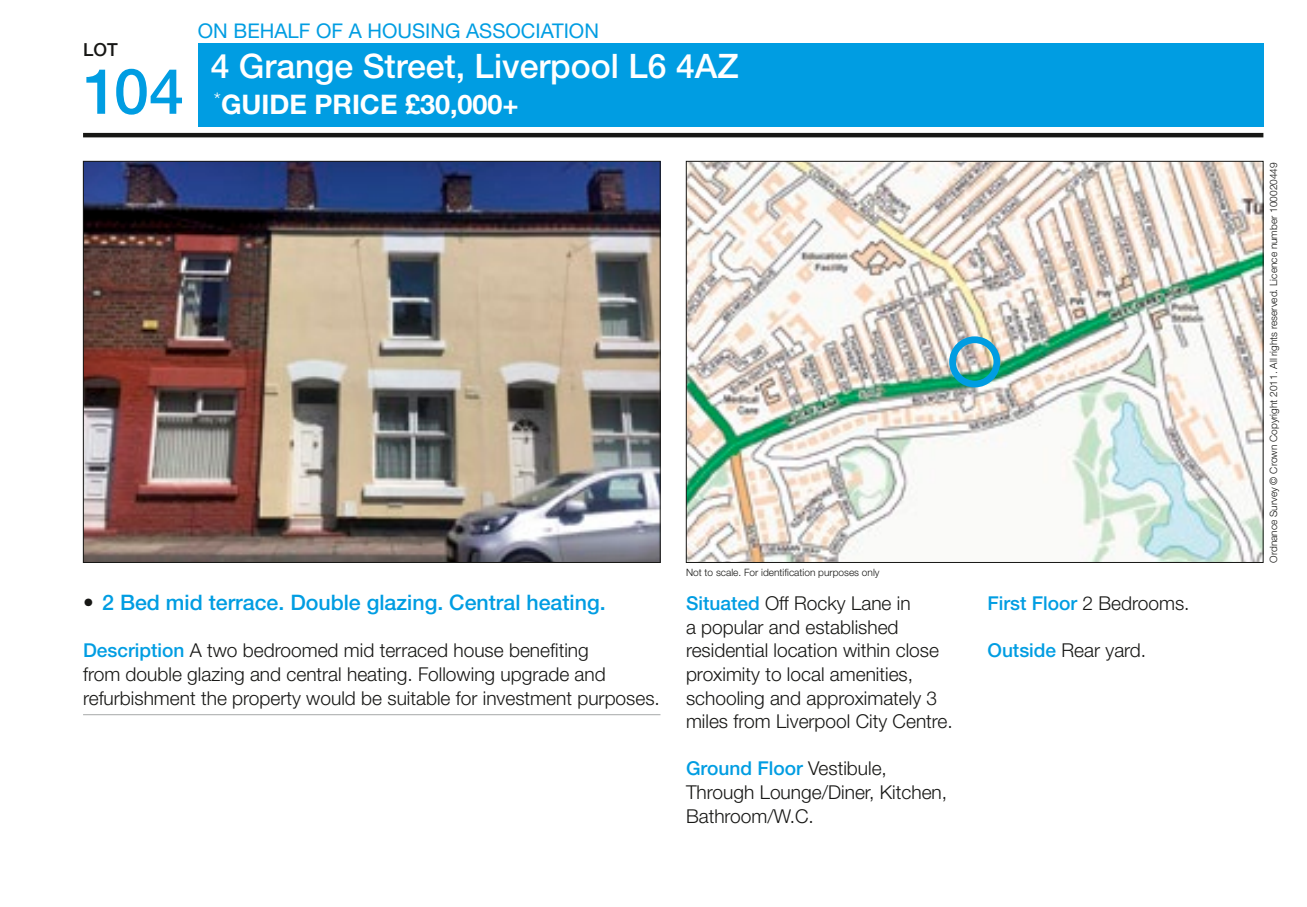
<style>
.page{position:relative;width:1307px;height:907px;background:#fff}
.page>*{position:absolute;margin:0;border:0;box-sizing:border-box;transform-origin:0 0}
.t1{font:500 63px "Helvetica Neue LT Std";color:#009de2}
.t2{font:500 33.75px "Helvetica Neue LT Std";color:#fff}
.t3{font:700 27px "Helvetica Neue LT Std";color:#fff}
.t4{font:500 21.38px "Helvetica Neue LT Std";color:#009de2}
.t5{font:20.25px "Helvetica Neue LT Std";color:#009de2}
.t6{font:300 19.12px/23.6px "Helvetica Neue LT Std";color:#171715}
.t7{font:500 19.12px "Helvetica Neue LT Std";color:#009de2}
.t8{font:500 18px "Helvetica Neue LT Std";color:#171715}
.t9{font:300 10.12px "Helvetica Neue LT Std";color:#171715}
.s1{color:#171715}
.s2{font-weight:500;color:#009de2}
.s3{font-weight:300;color:#171715}
</style>
<div class="page">
<div style="left:198px;top:44px;width:1065px;height:83px;background:#009de2"></div>
<img style="left:85px;top:163px;width:573px;height:398px">
<img style="left:688px;top:163px;width:573px;height:398px">
<hr style="left:83px;top:133px;width:1180px;height:4px;background:#171715">
<hr style="left:83px;top:714px;width:577px;height:1px;background:#b0b2b2">
<div style="left:949px;top:336px;width:51px;height:51px;border:7px solid #009de2;border-radius:50%"></div>
<p class="t8" style="left:83px;top:39px;width:24px">LOT</p>
<h1 class="t1" style="left:83px;top:54px;width:103px">104</h1>
<p class="t5" style="left:198px;top:19px;width:402px">ON BEHALF OF A HOUSING ASSOCIATION</p>
<h2 class="t2" style="left:211px;top:46px;width:529px">4 Grange Street, Liverpool L6 4AZ</h2>
<h3 class="t3" style="left:214px;top:87px;width:306px"><sup>*</sup>GUIDE PRICE £30,000+</h3>
<p class="t4" style="left:83px;top:590px;width:524px"><span class="s1">•</span> 2 Bed mid terrace. Double glazing. Central heating.</p>
<p class="t6" style="left:83px;top:638px;width:578px"><span class="s2">Description</span> A two bedroomed mid terraced house benefiting<br>from double glazing and central heating. Following upgrade and refurbishment the property would be suitable for investment purposes.</p>
<p class="t9" style="left:686px;top:566px;width:195px">Not to scale. For identification purposes only</p>
<p class="t6" style="left:686px;top:591px;width:268px"><span class="s2">Situated</span> Off Rocky Lane in<br>a popular and established residential location within close proximity to local amenities, schooling and approximately 3 miles from Liverpool City Centre.</p>
<p class="t6" style="left:686px;top:756px;width:263px"><span class="s2">Ground Floor</span> Vestibule,<br>Through Lounge/Diner, Kitchen,<br>Bathroom/W.C.</p>
<p class="t7" style="left:987px;top:592px;width:203px">First Floor <span class="s3">2 Bedrooms.</span></p>
<p class="t6" style="left:987px;top:638px;width:160px"><span class="s2">Outside</span> Rear yard.</p>
<p class="t9" style="left:1267px;top:563px;width:402px;rotate:-90deg">Ordnance Survey © Crown Copyright 2011. All rights reserved. Licence number 100020449</p>
</div>
